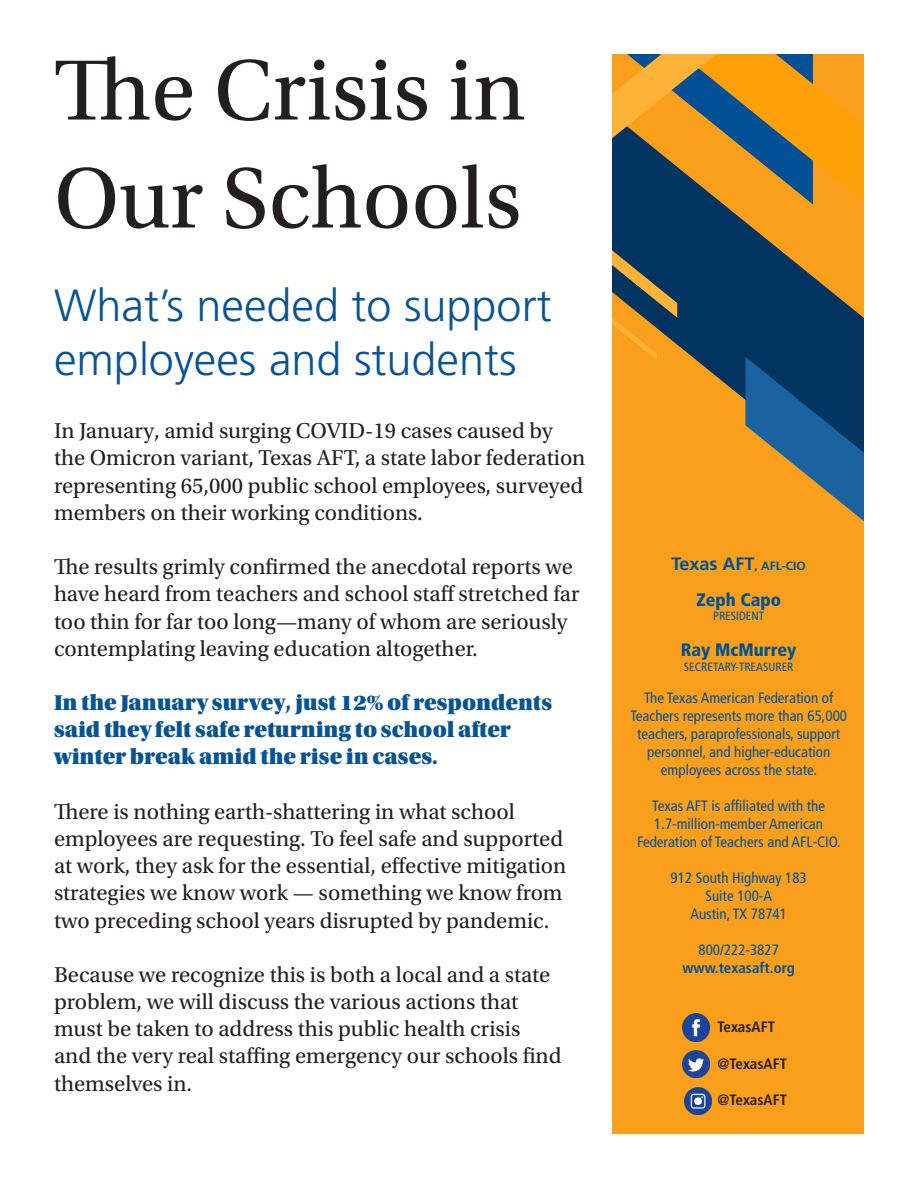
<style>
.page{position:relative;width:918px;height:1188px;background:#fff}
.page>*{position:absolute;margin:0;border:0;box-sizing:border-box;transform-origin:0 0}
.t1{font:90px/108px "Utopia Std";color:#231f20}
.t2{font:300 45px "Frutiger LT Std";color:#075394}
.t3{font:22.65px/27.2px "Utopia Std";color:#231f20}
.t4{font:22.65px/27.2px "Utopia Std Black Headline";color:#075394}
.t5{font:900 condensed 18px "Frutiger LT Std";color:#015294}
.t6{font:700 18px "Frutiger LT Std";color:#015294}
.t7{font:condensed 15px/18px "Frutiger LT Std";color:#015294;text-align:center}
.t8{font:700 condensed 15px "Frutiger LT Std";color:#231f20}
.t9{font:700 condensed 15px "Frutiger LT Std";color:#015294}
.t10{font:condensed 12px "Frutiger LT Std";color:#015294}
.s1{font-size:12px}
</style>
<div class="page">
<div style="left:612px;top:54px;width:252px;height:1080px;background:#f99f1c"></div>
<img style="left:683px;top:1014px;width:27px;height:27px">
<img style="left:683px;top:1051px;width:27px;height:27px">
<img style="left:684px;top:1087px;width:27px;height:28px">
<svg style="left:612px;top:54px;width:252px;height:467px"></svg>
<p class="t1" style="left:54px;top:38px;width:473px">The Crisis in<br>Our Schools</p>
<p class="t2" style="left:54px;top:280px;width:499px">What’s needed to support</p>
<p class="t2" style="left:54px;top:334px;width:464px">employees and students</p>
<p class="t3" style="left:54px;top:418px;width:533px">In January, amid surging COVID-19 cases caused by the Omicron variant, Texas AFT, a state labor federation representing 65,000 public school employees, surveyed members on their working conditions.</p>
<p class="t3" style="left:54px;top:554px;width:527px">The results grimly confirmed the anecdotal reports we have heard from teachers and school staff stretched far too thin for far too long—many of whom are seriously contemplating leaving education altogether.</p>
<p class="t4" style="left:54px;top:690px;width:499px">In the January survey, just 12% of respondents said they felt safe returning to school after winter break amid the rise in cases.</p>
<p class="t3" style="left:54px;top:798px;width:514px">There is nothing earth-shattering in what school employees are requesting. To feel safe and supported at work, they ask for the essential, effective mitigation strategies we know work — something we know from two preceding school years disrupted by pandemic.</p>
<p class="t3" style="left:54px;top:961px;width:509px">Because we recognize this is both a local and a state problem, we will discuss the various actions that must be taken to address this public health crisis and the very real staffing emergency our schools find themselves in.</p>
<p class="t6" style="left:672px;top:553px;width:136px">Texas AFT<span class="s1">, AFL-CIO</span></p>
<p class="t5" style="left:696px;top:589px;width:86px">Zeph Capo</p>
<p class="t10" style="left:713px;top:609px;width:52px">PRESIDENT</p>
<p class="t5" style="left:681px;top:639px;width:117px">Ray McMurrey</p>
<p class="t10" style="left:684px;top:660px;width:111px">SECRETARY-TREASURER</p>
<p class="t7" style="left:630px;top:689px;width:218px">The Texas American Federation of Teachers represents more than 65,000 teachers, paraprofessionals, support personnel, and higher-education employees across the state.</p>
<p class="t7" style="left:637px;top:797px;width:205px">Texas AFT is affiliated with the<br>1.7-million-member American<br>Federation of Teachers and AFL-CIO.</p>
<p class="t7" style="left:671px;top:869px;width:138px">912 South Highway 183</p>
<p class="t7" style="left:705px;top:887px;width:68px">Suite 100-A</p>
<p class="t7" style="left:690px;top:905px;width:98px">Austin, TX 78741</p>
<p class="t7" style="left:699px;top:941px;width:82px">800/222-3827</p>
<p class="t9" style="left:683px;top:959px;width:114px">www.texasaft.org</p>
<p class="t8" style="left:718px;top:1018px;width:59px">TexasAFT</p>
<p class="t8" style="left:718px;top:1055px;width:71px">@TexasAFT</p>
<p class="t8" style="left:718px;top:1091px;width:71px">@TexasAFT</p>
</div>
